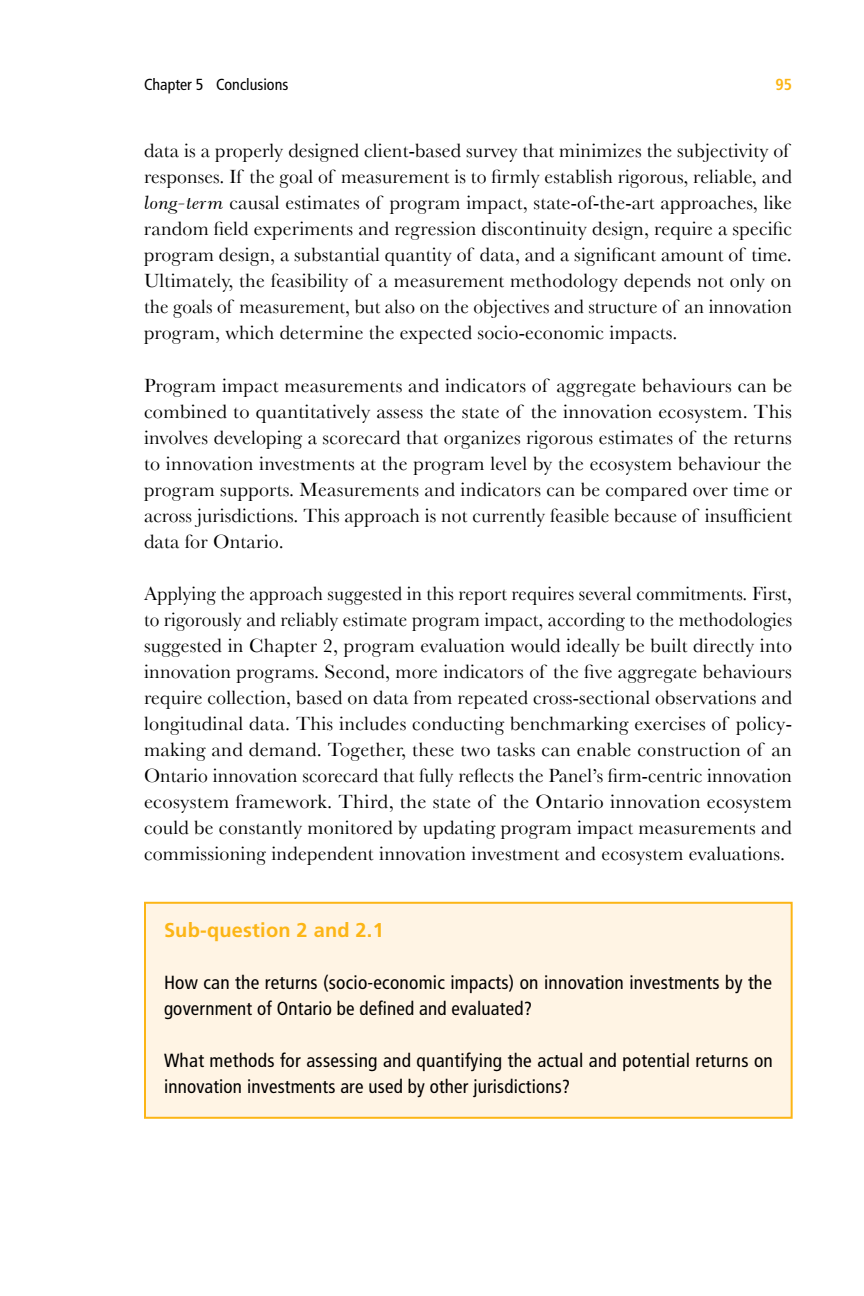
<style>
.page{position:relative;width:864px;height:1296px;background:#fff}
.page>*{position:absolute;margin:0;border:0;box-sizing:border-box;transform-origin:0 0}
.t1{font:20px/26px "Baskerville";letter-spacing:.01em;color:#000;text-align:justify}
.t2{font:700 20px "Frutiger";letter-spacing:.01em;color:#fcb515}
.t3{font:condensed 19px/26px "Frutiger";letter-spacing:.01em;color:#000}
.t4{font:condensed 16px "Frutiger";color:#000}
.t5{font:700 condensed 16px "Frutiger";color:#fcb515}
.s1{font-style:italic}
</style>
<div class="page">
<div style="left:145px;top:903px;width:647px;height:215px;background:#fff4e4"></div>
<div style="left:144px;top:902px;width:649px;height:217px;border:2px solid #fcb515"></div>
<p class="t4" style="left:144px;top:75px;width:146px">Chapter 5 Conclusions</p>
<p class="t5" style="left:775px;top:75px;width:18px">95</p>
<p class="t1" style="left:144px;top:138px;width:650px;text-align:left">data is a properly designed client-based survey that minimizes the subjectivity of responses. If the goal of measurement is to firmly establish rigorous, reliable, and <span class="s1">long-term</span> causal estimates of program impact, state-of-the-art approaches, like random field experiments and regression discontinuity design, require a specific program design, a substantial quantity of data, and a significant amount of time.<br>Ultimately, the feasibility of a measurement methodology depends not only on the goals of measurement, but also on the objectives and structure of an innovation program, which determine the expected socio-economic impacts.</p>
<p class="t1" style="left:144px;top:372px;width:650px">Program impact measurements and indicators of aggregate behaviours can be combined to quantitatively assess the state of the innovation ecosystem. This involves developing a scorecard that organizes rigorous estimates of the returns to innovation investments at the program level by the ecosystem behaviour the program supports. Measurements and indicators can be compared over time or across jurisdictions. This approach is not currently feasible because of insufficient data for Ontario.</p>
<p class="t1" style="left:144px;top:580px;width:650px">Applying the approach suggested in this report requires several commitments. First, to rigorously and reliably estimate program impact, according to the methodologies suggested in Chapter 2, program evaluation would ideally be built directly into innovation programs. Second, more indicators of the five aggregate behaviours require collection, based on data from repeated cross-sectional observations and longitudinal data. This includes conducting benchmarking exercises of policy&shy;making and demand. Together, these two tasks can enable construction of an Ontario innovation scorecard that fully reflects the Panel’s firm-centric innovation ecosystem framework. Third, the state of the Ontario innovation ecosystem could be constantly monitored by updating program impact measurements and commissioning independent innovation investment and ecosystem evaluations.</p>
<p class="t2" style="left:164px;top:919px;width:221px">Sub-question 2 and 2.1</p>
<p class="t3" style="left:164px;top:970px;width:610px">How can the returns (socio-economic impacts) on innovation investments by the government of Ontario be defined and evaluated?</p>
<p class="t3" style="left:164px;top:1048px;width:610px">What methods for assessing and quantifying the actual and potential returns on innovation investments are used by other jurisdictions?</p>
</div>
